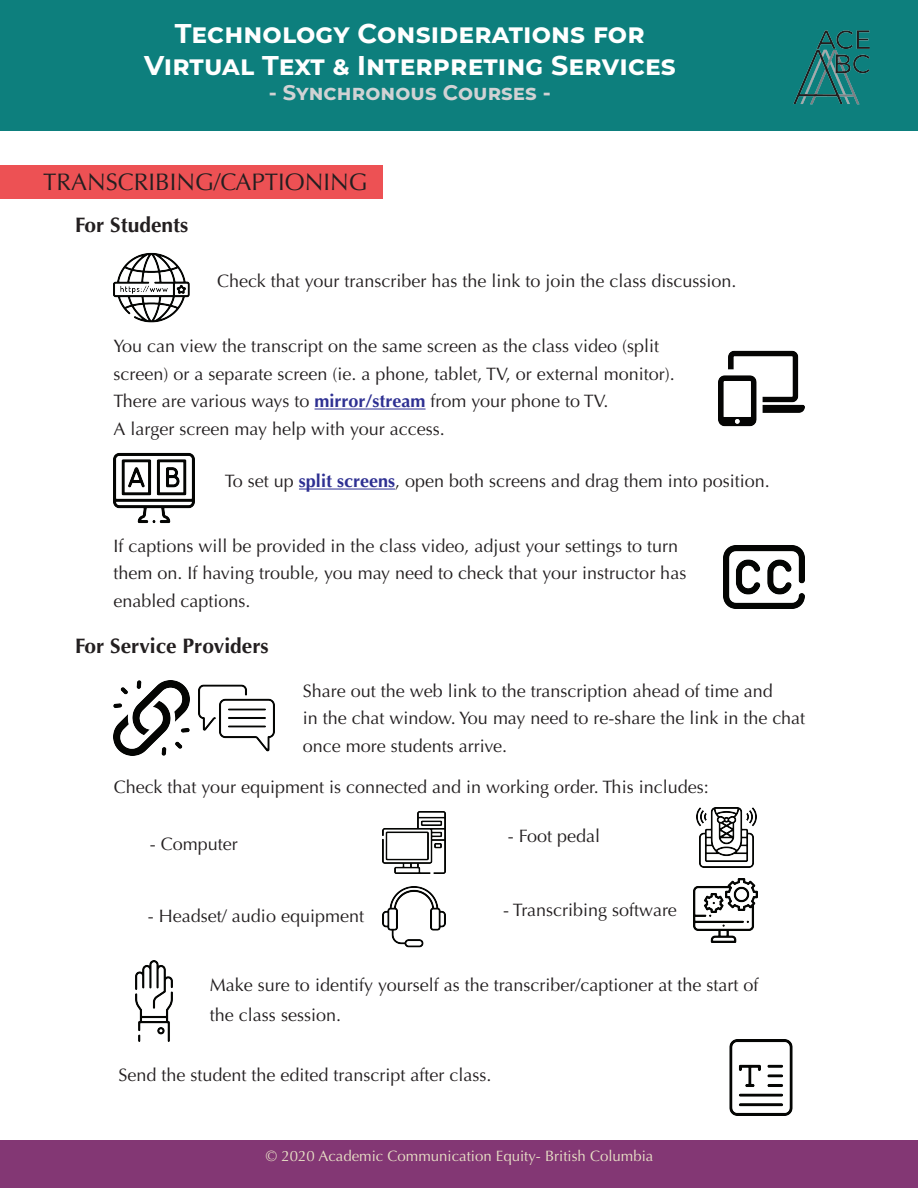
<style>
.page{position:relative;width:918px;height:1188px;background:#fff}
.page>*{position:absolute;margin:0;border:0;box-sizing:border-box;transform-origin:0 0}
.t1{font:700 27px/32.4px "Montserrat";letter-spacing:.005em;color:#fff;text-align:center}
.t2{font:24px "Optima";color:#231f20}
.t3{font:700 21px "Optima";color:#231f20}
.t4{font:700 21px "Montserrat";letter-spacing:.005em;color:#d1d2d4}
.t5{font:18px/27.6px "Optima";color:#231f20}
.t6{font:15px "Optima";color:#e8e0c6}
.s1{font-weight:700;color:#2e3092}
</style>
<div class="page">
<div style="left:0;top:165px;width:383px;height:34px;background:#ed5154"></div>
<img style="left:114px;top:252px;width:75px;height:71px">
<hr style="left:315px;top:409px;width:111px;height:1px;background:#2e3092">
<img style="left:718px;top:350px;width:87px;height:77px">
<hr style="left:299px;top:489px;width:96px;height:1px;background:#2e3092">
<img style="left:113px;top:452px;width:81px;height:72px">
<img style="left:724px;top:545px;width:81px;height:64px">
<img style="left:198px;top:684px;width:76px;height:68px">
<img style="left:113px;top:680px;width:76px;height:76px">
<img style="left:383px;top:812px;width:62px;height:62px">
<img style="left:383px;top:886px;width:62px;height:61px">
<img style="left:696px;top:807px;width:61px;height:61px">
<img style="left:693px;top:878px;width:65px;height:65px">
<img style="left:729px;top:1039px;width:64px;height:76px">
<img style="left:135px;top:961px;width:38px;height:81px">
<div style="left:0;top:0;width:918px;height:131px;background:#0d7f7d"></div>
<img style="left:793px;top:30px;width:77px;height:75px">
<div style="left:0;top:1140px;width:918px;height:48px;background:#833774"></div>
<h1 class="t1" style="left:144px;top:15px;width:533px">TECHNOLOGY CONSIDERATIONS FOR<br>VIRTUAL TEXT &amp; INTERPRETING SERVICES</h1>
<p class="t4" style="left:269px;top:78px;width:284px">- SYNCHRONOUS COURSES -</p>
<h2 class="t2" style="left:43px;top:168px;width:326px">TRANSCRIBING/CAPTIONING</h2>
<p class="t3" style="left:75px;top:212px;width:115px">For Students</p>
<p class="t5" style="left:217px;top:267px;width:521px">Check that your transcriber has the link to join the class discussion.</p>
<p class="t5" style="left:114px;top:332px;width:563px">You can view the transcript on the same screen as the class video (split screen) or a separate screen (ie. a phone, tablet, TV, or external monitor).<br>There are various ways to <span class="s1">mirror/stream</span> from your phone to TV.<br>A larger screen may help with your access.</p>
<p class="t5" style="left:225px;top:468px;width:547px">To set up <span class="s1">split screens</span>, open both screens and drag them into position.</p>
<p class="t5" style="left:113px;top:532px;width:574px">If captions will be provided in the class video, adjust your settings to turn them on. If having trouble, you may need to check that your instructor has enabled captions.</p>
<p class="t3" style="left:75px;top:634px;width:195px">For Service Providers</p>
<p class="t5" style="left:303px;top:677px;width:504px">Share out the web link to the transcription ahead of time and<br>in the chat window. You may need to re-share the link in the chat once more students arrive.</p>
<p class="t5" style="left:114px;top:773px;width:596px">Check that your equipment is connected and in working order. This includes:</p>
<p class="t5" style="left:150px;top:831px;width:90px">- Computer</p>
<p class="t5" style="left:148px;top:902px;width:218px">- Headset/ audio equipment</p>
<p class="t5" style="left:508px;top:822px;width:94px">- Foot pedal</p>
<p class="t5" style="left:503px;top:896px;width:175px">- Transcribing software</p>
<p class="t5" style="left:210px;top:970px;width:550px;line-height:30.6px">Make sure to identify yourself as the transcriber/captioner at the start of the class session.</p>
<p class="t5" style="left:118px;top:1062px;width:374px">Send the student the edited transcript after class.</p>
<p class="t6" style="left:266px;top:1148px;width:389px">© 2020 Academic Communication Equity- British Columbia</p>
</div>
